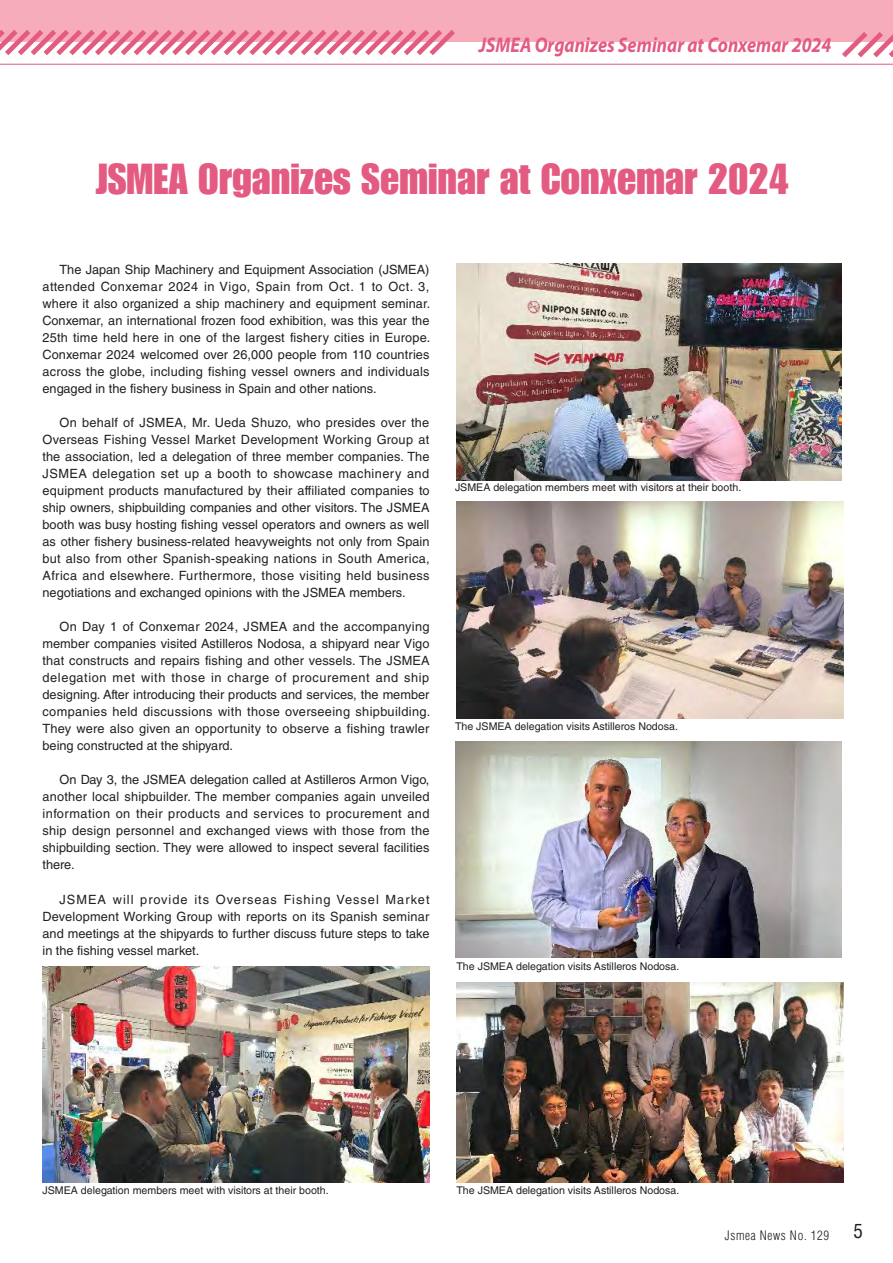
<style>
.page{position:relative;width:893px;height:1263px;background:#fff}
.page>*{position:absolute;margin:0;border:0;box-sizing:border-box;transform-origin:0 0}
.t1{font:42.45px "Impact LT Std";color:#e45b82}
.t2{font:italic 700 21.3px "Myriad Pro";color:#e45b82;scale:.86 1}
.t3{font:condensed 19.2px "Helvetica LT Std";color:#231f20}
.t4{font:12.75px/17px "Helvetica LT Std";color:#231f20;text-align:justify}
.t5{font:300 condensed 12.75px "Helvetica LT Std";letter-spacing:.05em;color:#231f20}
.t6{font:10.65px "Helvetica LT Std";color:#231f20}
</style>
<div class="page">
<div style="left:0;top:0;width:893px;height:42px;background:#f7acbb"></div>
<svg style="left:842px;top:32px;width:51px;height:26px"></svg>
<hr style="left:0;top:64px;width:893px;height:1px;background:#e45b82">
<svg style="left:0;top:30px;width:455px;height:26px"></svg>
<img style="left:43px;top:966px;width:386px;height:216px">
<img style="left:456px;top:264px;width:386px;height:216px">
<img style="left:456px;top:502px;width:387px;height:216px">
<img style="left:455px;top:741px;width:387px;height:217px">
<img style="left:456px;top:982px;width:387px;height:200px">
<h2 class="t2" style="left:479px;top:33px;width:411px">JSMEA Organizes Seminar at Conxemar 2024</h2>
<h1 class="t1" style="left:95px;top:154px;width:696px">JSMEA Organizes Seminar at Conxemar 2024</h1>
<p class="t4" style="left:43px;top:261px;width:389px;text-indent:17px">The Japan Ship Machinery and Equipment Association (JSMEA) attended Conxemar 2024 in Vigo, Spain from Oct. 1 to Oct. 3, where it also organized a ship machinery and equipment seminar.<br>Conxemar, an international frozen food exhibition, was this year the 25th time held here in one of the largest fishery cities in Europe.<br>Conxemar 2024 welcomed over 26,000 people from 110 countries across the globe, including fishing vessel owners and individuals engaged in the fishery business in Spain and other nations.</p>
<p class="t4" style="left:43px;top:414px;width:389px;text-indent:17px">On behalf of JSMEA, Mr. Ueda Shuzo, who presides over the Overseas Fishing Vessel Market Development Working Group at the association, led a delegation of three member companies. The JSMEA delegation set up a booth to showcase machinery and equipment products manufactured by their affiliated companies to ship owners, shipbuilding companies and other visitors. The JSMEA booth was busy hosting fishing vessel operators and owners as well as other fishery business-related heavyweights not only from Spain but also from other Spanish-speaking nations in South America, Africa and elsewhere. Furthermore, those visiting held business negotiations and exchanged opinions with the JSMEA members.</p>
<p class="t4" style="left:43px;top:618px;width:389px;text-indent:17px">On Day 1 of Conxemar 2024, JSMEA and the accompanying member companies visited Astilleros Nodosa, a shipyard near Vigo that constructs and repairs fishing and other vessels. The JSMEA delegation met with those in charge of procurement and ship designing. After introducing their products and services, the member companies held discussions with those overseeing shipbuilding.<br>They were also given an opportunity to observe a fishing trawler being constructed at the shipyard.</p>
<p class="t4" style="left:43px;top:771px;width:389px;text-indent:17px">On Day 3, the JSMEA delegation called at Astilleros Armon Vigo, another local shipbuilder. The member companies again unveiled information on their products and services to procurement and ship design personnel and exchanged views with those from the shipbuilding section. They were allowed to inspect several facilities there.</p>
<p class="t4" style="left:43px;top:890px;width:389px;text-indent:17px">JSMEA will provide its Overseas Fishing Vessel Market Development Working Group with reports on its Spanish seminar and meetings at the shipyards to further discuss future steps to take in the fishing vessel market.</p>
<p class="t6" style="left:455px;top:481px;width:288px">JSMEA delegation members meet with visitors at their booth.</p>
<p class="t6" style="left:455px;top:720px;width:224px">The JSMEA delegation visits Astilleros Nodosa.</p>
<p class="t6" style="left:456px;top:960px;width:224px">The JSMEA delegation visits Astilleros Nodosa.</p>
<p class="t6" style="left:43px;top:1184px;width:288px">JSMEA delegation members meet with visitors at their booth.</p>
<p class="t6" style="left:456px;top:1184px;width:224px">The JSMEA delegation visits Astilleros Nodosa.</p>
<p class="t5" style="left:725px;top:1227px;width:106px">Jsmea News No. 129</p>
<h3 class="t3" style="left:854px;top:1219px;width:11px">5</h3>
</div>
